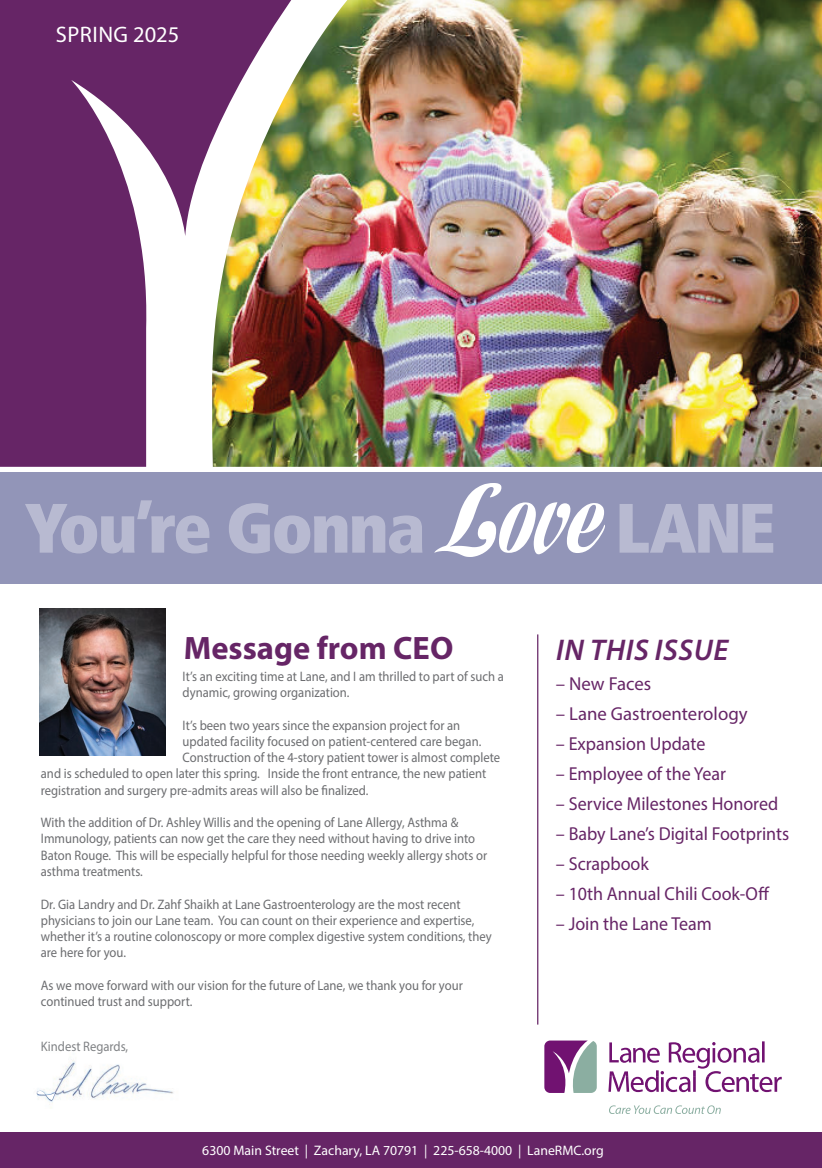
<style>
.page{position:relative;width:822px;height:1168px;background:#fff}
.page>*{position:absolute;margin:0;border:0;box-sizing:border-box;transform-origin:0 0}
.t1{font:700 32.5px "Myriad Pro";color:#662566}
.t2{font:italic 600 30px "Myriad Pro";letter-spacing:.02em;color:#662566}
.t3{font:22.5px "Myriad Pro";letter-spacing:.02em;color:#fff}
.t4{font:18.75px "Myriad Pro";color:#662566;scale:.96 1}
.t5{font:18.75px "Myriad Pro";color:#662566}
.t6{font:13.75px/16.2px "Myriad Pro";color:#6c6d70;scale:.92 1}
.t7{font:13.75px "Myriad Pro";color:#fff}
.t8{font:13.75px "Myriad Pro";color:#808285;scale:.92 1}
</style>
<div class="page">
<img style="left:36px;top:1060px;width:137px;height:48px">
<img style="left:38px;top:1090px;width:16px;height:9px">
<div style="left:0;top:1132px;width:821px;height:35px;background:#662566"></div>
<div style="left:0;top:472px;width:821px;height:112px;background:#9295b8"></div>
<svg style="left:544px;top:1040px;width:52px;height:52px;background:#916e99"></svg>
<svg style="left:608px;top:1041px;width:173px;height:50px"></svg>
<svg style="left:609px;top:1105px;width:111px;height:8px"></svg>
<img style="left:40px;top:608px;width:126px;height:147px">
<hr style="left:537px;top:634px;width:1px;height:390px;background:#662566">
<svg style="left:25px;top:500px;width:748px;height:53px"></svg>
<svg style="left:434px;top:483px;width:170px;height:74px"></svg>
<svg style="left:0;top:0;width:212px;height:466px;fill:#662566"></svg>
<img style="left:212px;top:0;width:609px;height:467px">
<h3 class="t3" style="left:56px;top:20px;width:125px">SPRING 2025</h3>
<h1 class="t1" style="left:184px;top:626px;width:271px">Message from CEO</h1>
<p class="t6" style="left:182px;top:667px;width:351px">It’s an exciting time at Lane, and I am thrilled to part of such a dynamic, growing organization.</p>
<p class="t6" style="left:182px;top:716px;width:303px">It’s been two years since the expansion project for an</p>
<p class="t6" style="left:182px;top:732px;width:326px">updated facility focused on patient-centered care began.</p>
<p class="t6" style="left:182px;top:749px;width:346px">Construction of the 4-story patient tower is almost complete</p>
<p class="t6" style="left:41px;top:765px;width:485px">and is scheduled to open later this spring. Inside the front entrance, the new patient</p>
<p class="t6" style="left:41px;top:781px;width:357px">registration and surgery pre-admits areas will also be finalized.</p>
<p class="t6" style="left:41px;top:814px;width:486px">With the addition of Dr. Ashley Willis and the opening of Lane Allergy, Asthma &amp; Immunology, patients can now get the care they need without having to drive into Baton Rouge. This will be especially helpful for those needing weekly allergy shots or asthma treatments.</p>
<p class="t6" style="left:41px;top:895px;width:491px">Dr. Gia Landry and Dr. Zahf Shaikh at Lane Gastroenterology are the most recent physicians to join our Lane team. You can count on their experience and expertise, whether it’s a routine colonoscopy or more complex digestive system conditions, they are here for you.</p>
<p class="t6" style="left:41px;top:976px;width:460px">As we move forward with our vision for the future of Lane, we thank you for your continued trust and support.</p>
<p class="t8" style="left:41px;top:1037px;width:96px">Kindest Regards,</p>
<h2 class="t2" style="left:556px;top:630px;width:174px">IN THIS ISSUE</h2>
<h3 class="t5" style="left:555px;top:672px;width:97px">– New Faces</h3>
<h3 class="t5" style="left:555px;top:702px;width:193px">– Lane Gastroenterology</h3>
<h3 class="t4" style="left:555px;top:732px;width:157px">– Expansion Update</h3>
<h3 class="t4" style="left:555px;top:762px;width:179px">– Employee of the Year</h3>
<h3 class="t4" style="left:555px;top:792px;width:233px">– Service Milestones Honored</h3>
<h3 class="t4" style="left:555px;top:822px;width:244px">– Baby Lane’s Digital Footprints</h3>
<h3 class="t4" style="left:555px;top:852px;width:98px">– Scrapbook</h3>
<h3 class="t4" style="left:555px;top:882px;width:224px">– 10th Annual Chili Cook-Off</h3>
<h3 class="t4" style="left:555px;top:912px;width:164px">– Join the Lane Team</h3>
<p class="t7" style="left:202px;top:1141px;width:403px">6300 Main Street | Zachary, LA 70791 | 225-658-4000 | LaneRMC.org</p>
</div>
